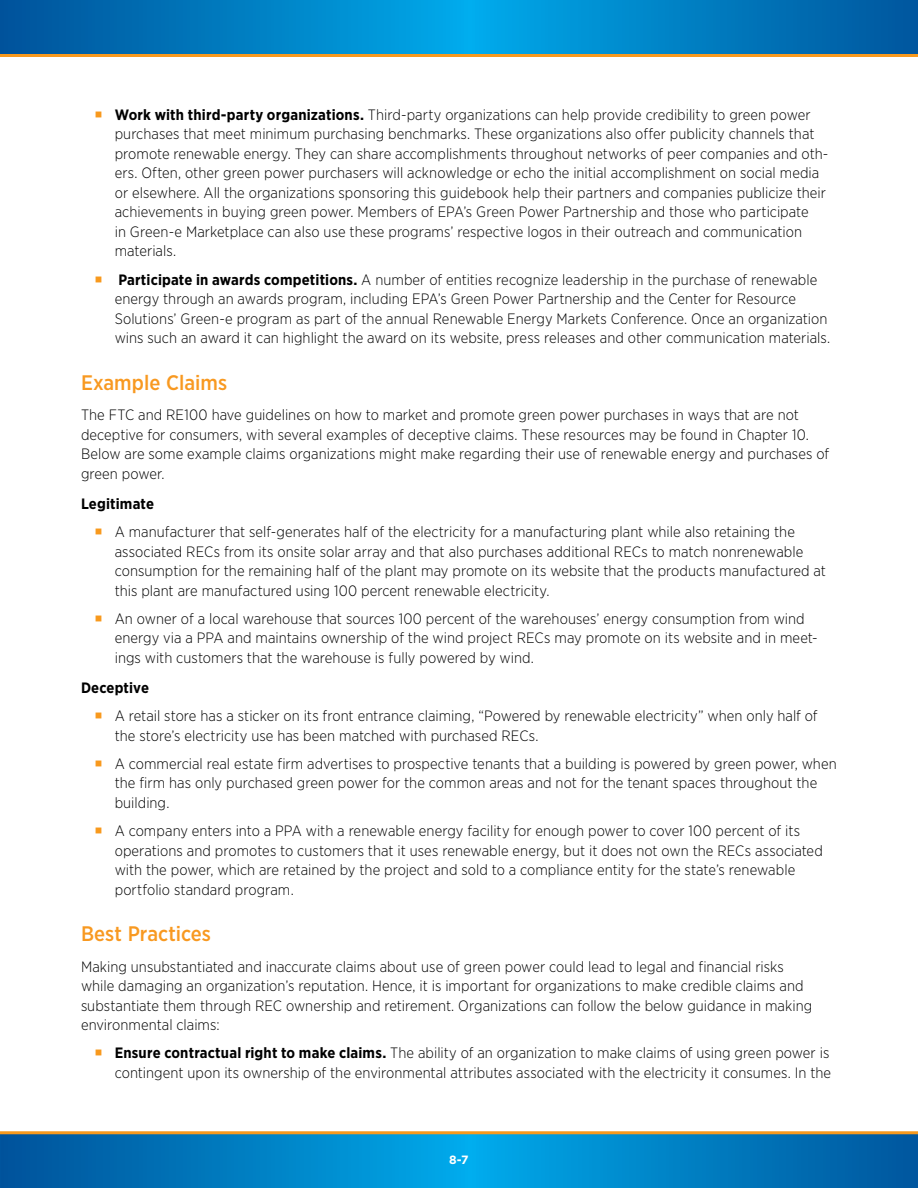
<style>
.page{position:relative;width:918px;height:1188px;background:#fff}
.page>*{position:absolute;margin:0;border:0;box-sizing:border-box;transform-origin:0 0}
.Heading_2{font:500 21px "Gotham Narrow";color:#f89921}
.body_text{font:300 15px/19.5px "Gotham Narrow";letter-spacing:.005em;color:#000}
.body_text-2{font:700 15px "Gotham Narrow";letter-spacing:.01em;color:#000}
.t1{font:700 12px "Gotham";color:#fff}
.s1{font-weight:700}
</style>
<div class="page">
<svg style="left:0;top:0;width:918px;height:54px;background:#007ec2"></svg>
<svg style="left:1px;top:1134px;width:917px;height:54px;background:#017ec1"></svg>
<hr style="left:0;top:1134px;width:1px;height:54px;background:#00549d">
<hr style="left:0;top:1131px;width:918px;height:3px;background:#f8991d">
<hr style="left:0;top:54px;width:918px;height:3px;background:#f8991d">
<p class="body_text" style="left:115px;top:105px;width:715px"><span class="s1">Work with third-party organizations.</span> Third-party organizations can help provide credibility to green power purchases that meet minimum purchasing benchmarks. These organizations also offer publicity channels that promote renewable energy. They can share accomplishments throughout networks of peer companies and oth&shy;ers. Often, other green power purchasers will acknowledge or echo the initial accomplishment on social media or elsewhere. All the organizations sponsoring this guidebook help their partners and companies publicize their achievements in buying green power. Members of EPA’s Green Power Partnership and those who participate<br>in Green-e Marketplace can also use these programs’ respective logos in their outreach and communication materials.</p>
<p class="body_text" style="left:115px;top:269px;width:717px"><span class="s1">Participate in awards competitions.</span> A number of entities recognize leadership in the purchase of renewable energy through an awards program, including EPA’s Green Power Partnership and the Center for Resource Solutions’ Green-e program as part of the annual Renewable Energy Markets Conference. Once an organization wins such an award it can highlight the award on its website, press releases and other communication materials.</p>
<p class="Heading_2" style="left:81px;top:369px;width:148px">Example Claims</p>
<p class="body_text" style="left:81px;top:405px;width:750px">The FTC and RE100 have guidelines on how to market and promote green power purchases in ways that are not deceptive for consumers, with several examples of deceptive claims. These resources may be found in Chapter 10.<br>Below are some example claims organizations might make regarding their use of renewable energy and purchases of green power.</p>
<p class="body_text-2" style="left:81px;top:494px;width:75px">Legitimate</p>
<p class="body_text" style="left:115px;top:522px;width:713px">A manufacturer that self-generates half of the electricity for a manufacturing plant while also retaining the associated RECs from its onsite solar array and that also purchases additional RECs to match nonrenewable consumption for the remaining half of the plant may promote on its website that the products manufactured at this plant are manufactured using 100 percent renewable electricity.</p>
<p class="body_text" style="left:115px;top:608px;width:704px">An owner of a local warehouse that sources 100 percent of the warehouses’ energy consumption from wind energy via a PPA and maintains ownership of the wind project RECs may promote on its website and in meet&shy;ings with customers that the warehouse is fully powered by wind.</p>
<p class="body_text-2" style="left:81px;top:678px;width:70px">Deceptive</p>
<p class="body_text" style="left:115px;top:706px;width:704px">A retail store has a sticker on its front entrance claiming, “Powered by renewable electricity” when only half of the store’s electricity use has been matched with purchased RECs.</p>
<p class="body_text" style="left:115px;top:754px;width:723px">A commercial real estate firm advertises to prospective tenants that a building is powered by green power, when the firm has only purchased green power for the common areas and not for the tenant spaces throughout the building.</p>
<p class="body_text" style="left:115px;top:821px;width:710px">A company enters into a PPA with a renewable energy facility for enough power to cover 100 percent of its operations and promotes to customers that it uses renewable energy, but it does not own the RECs associated with the power, which are retained by the project and sold to a compliance entity for the state’s renewable portfolio standard program.</p>
<p class="Heading_2" style="left:81px;top:921px;width:131px">Best Practices</p>
<p class="body_text" style="left:81px;top:956px;width:733px">Making unsubstantiated and inaccurate claims about use of green power could lead to legal and financial risks while damaging an organization’s reputation. Hence, it is important for organizations to make credible claims and substantiate them through REC ownership and retirement. Organizations can follow the below guidance in making environmental claims:</p>
<p class="body_text" style="left:115px;top:1043px;width:718px"><span class="s1">Ensure contractual right to make claims.</span> The ability of an organization to make claims of using green power is contingent upon its ownership of the environmental attributes associated with the electricity it consumes. In the</p>
<p class="t1" style="left:449px;top:1152px;width:21px">8-7</p>
</div>
